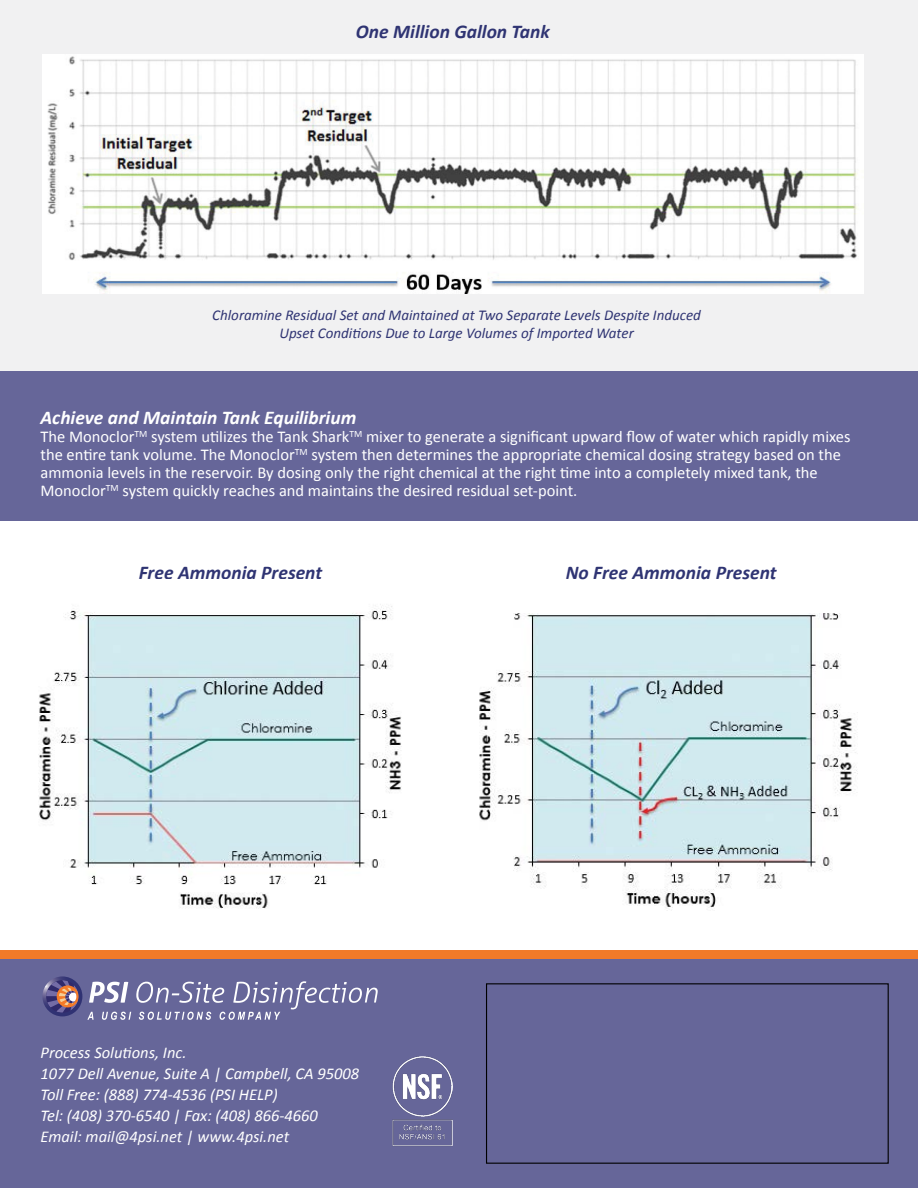
<style>
.page{position:relative;width:918px;height:1188px;background:#fff}
.page>*{position:absolute;margin:0;border:0;box-sizing:border-box;transform-origin:0 0}
.t1{font:italic 700 19.5px "Calibri";color:#2f3473}
.t2{font:italic 700 19.5px "Calibri";color:#fff}
.t3{font:16.5px/18px "Calibri";color:#fff}
.t4{font:italic 16.5px/21px "Calibri";color:#fff}
.t5{font:italic 15px/18px "Calibri";color:#2f3473;text-align:center}
</style>
<div class="page">
<div style="left:0;top:0;width:918px;height:387px;background:#f1f1f2"></div>
<div style="left:0;top:955px;width:918px;height:233px;background:#669"></div>
<div style="left:0;top:372px;width:918px;height:149px;background:#669"></div>
<div style="left:0;top:950px;width:918px;height:8px;background:#f17a28"></div>
<div style="left:486px;top:983px;width:403px;height:181px;border:1px solid #000"></div>
<svg style="left:43px;top:976px;width:335px;height:44px"></svg>
<img style="left:393px;top:1057px;width:60px;height:89px">
<img style="left:42px;top:54px;width:822px;height:239px">
<img style="left:39px;top:604px;width:362px;height:305px">
<img style="left:479px;top:613px;width:379px;height:295px">
<p class="t1" style="left:356px;top:19px;width:195px">One Million Gallon Tank</p>
<p class="t5" style="left:212px;top:306px;width:490px">Chloramine Residual Set and Maintained at Two Separate Levels Despite Induced<br>Upset Conditions Due to Large Volumes of Imported Water</p>
<p class="t2" style="left:41px;top:405px;width:317px">Achieve and Maintain Tank Equilibrium</p>
<p class="t3" style="left:41px;top:428px;width:812px">The Monoclor<sup>TM</sup> system utilizes the Tank Shark<sup>TM</sup> mixer to generate a significant upward flow of water which rapidly mixes the entire tank volume. The Monoclor<sup>TM</sup> system then determines the appropriate chemical dosing strategy based on the ammonia levels in the reservoir. By dosing only the right chemical at the right time into a completely mixed tank, the Monoclor<sup>TM</sup> system quickly reaches and maintains the desired residual set‐point.</p>
<p class="t1" style="left:139px;top:560px;width:185px">Free Ammonia Present</p>
<p class="t1" style="left:566px;top:560px;width:212px">No Free Ammonia Present</p>
<p class="t4" style="left:41px;top:1042px;width:320px">Process Solutions, Inc.<br>1077 Dell Avenue, Suite A | Campbell, CA 95008<br>Toll Free: (888) 774-4536 (PSI HELP)<br>Tel: (408) 370-6540 | Fax: (408) 866-4660<br>Email: mail@4psi.net | www.4psi.net</p>
</div>
